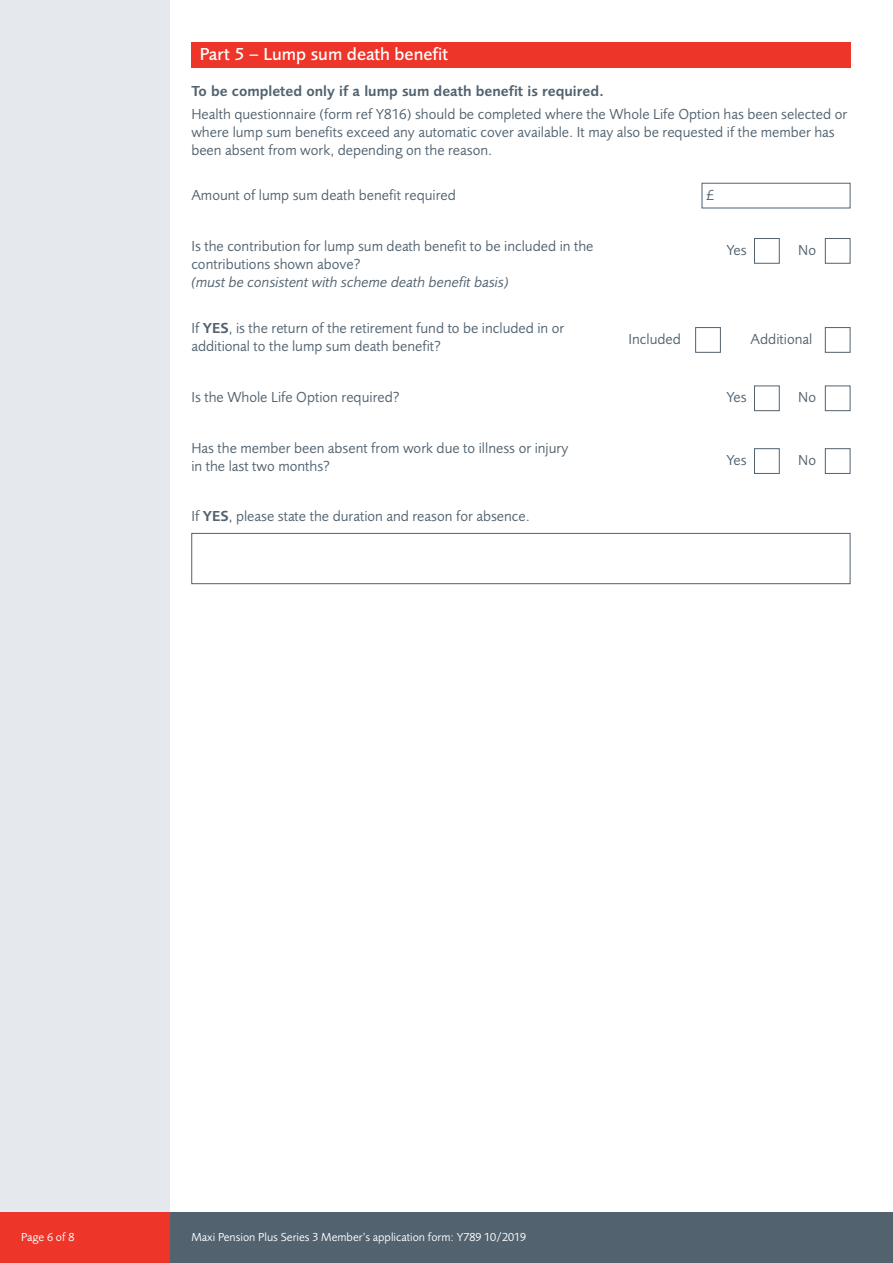
<style>
.page{position:relative;width:893px;height:1263px;background:#fff}
.page>*{position:absolute;margin:0;border:0;box-sizing:border-box;transform-origin:0 0}
.t1{font:500 18px "Pru Sans";color:#fff}
.t2{font:15px/18px "Pru Sans";color:#52626f}
.t3{font:600 15px "Pru Sans";color:#52626f}
.t4{font:italic 15px "Pru Sans";color:#52626f}
.t5{font:12px "Pru Sans";color:#fff}
.s1{font-weight:600}
</style>
<div class="page">
<div style="left:0;top:0;width:170px;height:1263px;background:#e5e8ec"></div>
<div style="left:0;top:1212px;width:893px;height:51px;background:#52626f"></div>
<div style="left:0;top:1212px;width:170px;height:51px;background:#ee3529"></div>
<div style="left:191px;top:43px;width:659px;height:25px;background:#ee3529"></div>
<div style="left:695px;top:327px;width:26px;height:26px;border:1px solid #52626f"></div>
<div style="left:825px;top:327px;width:25px;height:26px;border:1px solid #52626f"></div>
<div style="left:702px;top:183px;width:148px;height:25px;border:1px solid #52626f"></div>
<div style="left:754px;top:238px;width:26px;height:26px;border:1px solid #52626f"></div>
<div style="left:825px;top:238px;width:25px;height:26px;border:1px solid #52626f"></div>
<div style="left:754px;top:385px;width:26px;height:26px;border:1px solid #52626f"></div>
<div style="left:825px;top:385px;width:25px;height:26px;border:1px solid #52626f"></div>
<div style="left:754px;top:448px;width:26px;height:26px;border:1px solid #52626f"></div>
<div style="left:825px;top:448px;width:25px;height:26px;border:1px solid #52626f"></div>
<div style="left:191px;top:533px;width:659px;height:51px;border:1px solid #52626f"></div>
<p class="t1" style="left:200px;top:47px;width:250px">Part 5 – Lump sum death benefit</p>
<p class="t3" style="left:191px;top:86px;width:414px">To be completed only if a lump sum death benefit is required.</p>
<p class="t2" style="left:191px;top:106px;width:657px">Health questionnaire (form ref Y816) should be completed where the Whole Life Option has been selected or where lump sum benefits exceed any automatic cover available. It may also be requested if the member has been absent from work, depending on the reason.</p>
<p class="t2" style="left:191px;top:187px;width:266px">Amount of lump sum death benefit required</p>
<p class="t2" style="left:707px;top:187px;width:9px">£</p>
<p class="t2" style="left:191px;top:238px;width:404px">Is the contribution for lump sum death benefit to be included in the contributions shown above?</p>
<p class="t4" style="left:191px;top:276px;width:319px">(must be consistent with scheme death benefit basis)</p>
<p class="t2" style="left:191px;top:320px;width:374px">If <span class="s1">YES</span>, is the return of the retirement fund to be included in or additional to the lump sum death benefit?</p>
<p class="t2" style="left:628px;top:331px;width:54px">Included</p>
<p class="t2" style="left:750px;top:331px;width:63px">Additional</p>
<p class="t2" style="left:727px;top:242px;width:22px">Yes</p>
<p class="t2" style="left:798px;top:242px;width:19px">No</p>
<p class="t2" style="left:191px;top:390px;width:210px">Is the Whole Life Option required?</p>
<p class="t2" style="left:191px;top:440px;width:378px">Has the member been absent from work due to illness or injury in the last two months?</p>
<p class="t2" style="left:191px;top:509px;width:340px">If <span class="s1">YES</span>, please state the duration and reason for absence.</p>
<p class="t2" style="left:727px;top:390px;width:22px">Yes</p>
<p class="t2" style="left:798px;top:390px;width:19px">No</p>
<p class="t2" style="left:727px;top:452px;width:22px">Yes</p>
<p class="t2" style="left:798px;top:452px;width:19px">No</p>
<p class="t5" style="left:21px;top:1232px;width:55px">Page 6 of 8</p>
<p class="t5" style="left:191px;top:1232px;width:336px">Maxi Pension Plus Series 3 Member’s application form: Y789 10/2019</p>
</div>
